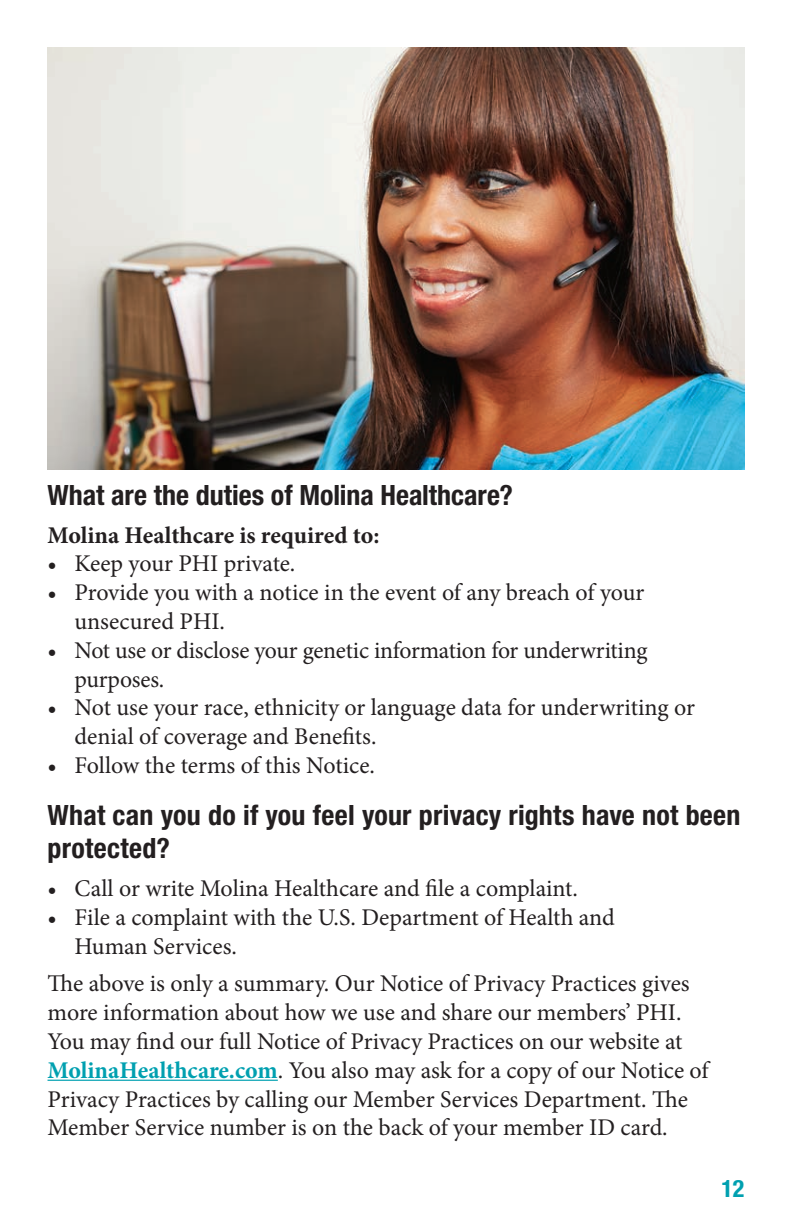
<style>
.page{position:relative;width:792px;height:1224px;background:#fff}
.page>*{position:absolute;margin:0;border:0;box-sizing:border-box;transform-origin:0 0}
.t1{font:700 condensed 28px/33.6px "Helvetica Neue";letter-spacing:.005em;color:#231f20}
.t2{font:24px/28.8px "Minion Pro";letter-spacing:-.005em;color:#231f20}
.t3{font:700 24px "Minion Pro";color:#231f20}
.t4{font:700 condensed 24px "Helvetica Neue";color:#00a0b0}
.s1{font-weight:700;color:#00a0b0}
</style>
<div class="page">
<hr style="left:48px;top:1080px;width:230px;height:1px;background:#00a0b0">
<img style="left:48px;top:48px;width:696px;height:421px">
<h3 class="t1" style="left:48px;top:478px;width:467px">What are the duties of Molina Healthcare?</h3>
<p class="t3" style="left:48px;top:518px;width:333px">Molina Healthcare is required to:</p>
<p class="t2" style="left:48px;top:549px;width:249px">• Keep your PHI private.</p>
<p class="t2" style="left:75px;top:578px;width:571px;text-indent:-27px">• Provide you with a notice in the event of any breach of your unsecured PHI.</p>
<p class="t2" style="left:75px;top:636px;width:574px;text-indent:-27px">• Not use or disclose your genetic information for underwriting purposes.</p>
<p class="t2" style="left:75px;top:693px;width:622px;text-indent:-27px">• Not use your race, ethnicity or language data for underwriting or denial of coverage and Benefits.</p>
<p class="t2" style="left:48px;top:751px;width:329px">• Follow the terms of this Notice.</p>
<h3 class="t1" style="left:48px;top:798px;width:694px">What can you do if you feel your privacy rights have not been protected?</h3>
<p class="t2" style="left:48px;top:874px;width:532px">• Call or write Molina Healthcare and file a complaint.</p>
<p class="t2" style="left:75px;top:903px;width:542px;text-indent:-27px">• File a complaint with the U.S. Department of Health and<br>Human Services.</p>
<p class="t2" style="left:48px;top:969px;width:663px">The above is only a summary. Our Notice of Privacy Practices gives more information about how we use and share our members’ PHI.<br>You may find our full Notice of Privacy Practices on our website at <span class="s1">MolinaHealthcare.com</span>. You also may ask for a copy of our Notice of Privacy Practices by calling our Member Services Department. The Member Service number is on the back of your member ID card.</p>
<p class="t4" style="left:721px;top:1174px;width:25px">12</p>
</div>
